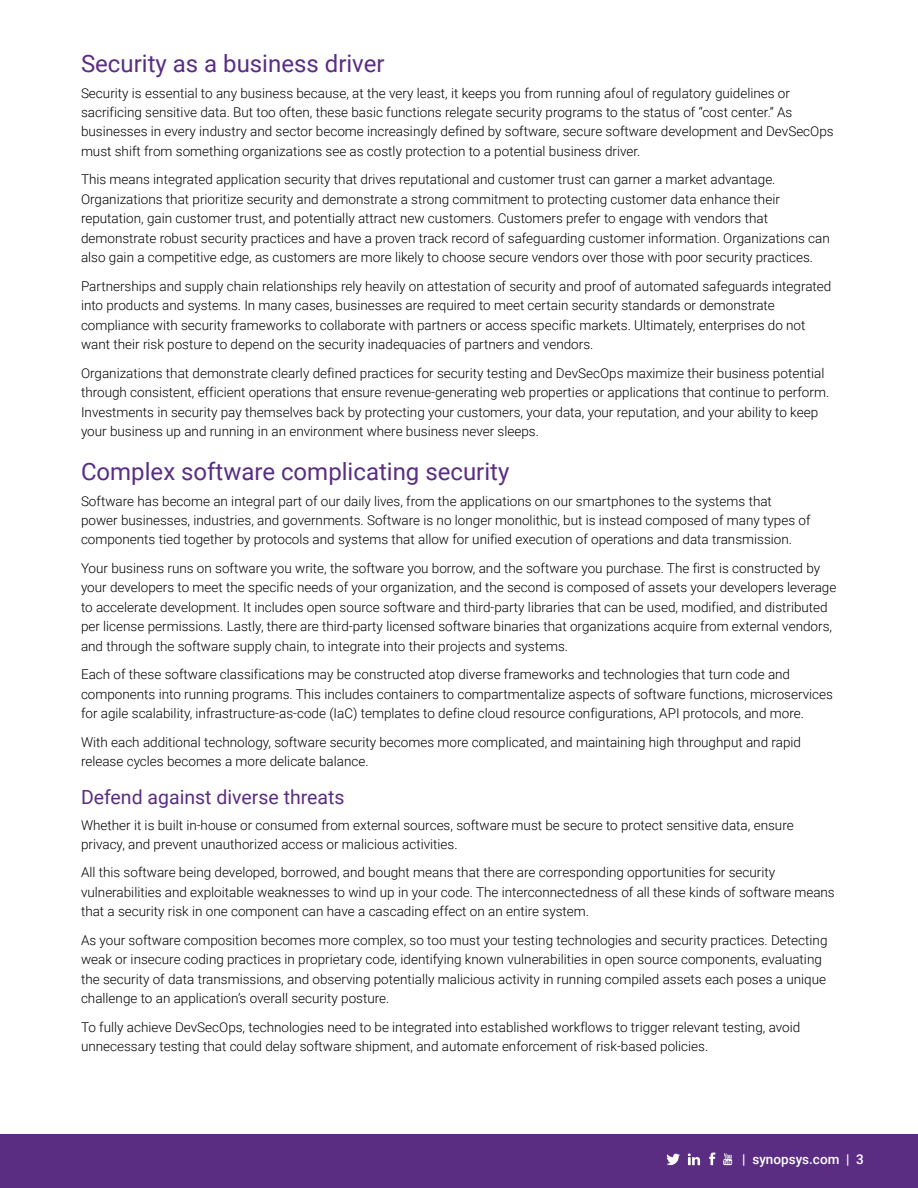
<style>
.page{position:relative;width:918px;height:1188px;background:#fff}
.page>*{position:absolute;margin:0;border:0;box-sizing:border-box;transform-origin:0 0}
.t1{font:24px "Roboto";color:#5a2d83}
.t2{font:19.5px "Roboto";color:#5a2d83}
.t3{font:300 13.5px/19.5px "Roboto";color:#000}
.t4{font:500 13.5px "Roboto";color:#fff}
</style>
<div class="page">
<div style="left:0;top:1134px;width:918px;height:54px;background:#5a2d83"></div>
<svg style="left:667px;top:1153px;width:13px;height:12px"></svg>
<svg style="left:709px;top:1152px;width:7px;height:13px"></svg>
<svg style="left:723px;top:1153px;width:9px;height:12px"></svg>
<svg style="left:688px;top:1153px;width:12px;height:12px"></svg>
<h1 class="t1" style="left:81px;top:47px;width:305px">Security as a business driver</h1>
<p class="t3" style="left:81px;top:82px;width:754px">Security is essential to any business because, at the very least, it keeps you from running afoul of regulatory guidelines or sacrificing sensitive data. But too often, these basic functions relegate security programs to the status of “cost center.” As businesses in every industry and sector become increasingly defined by software, secure software development and DevSecOps must shift from something organizations see as costly protection to a potential business driver.</p>
<p class="t3" style="left:81px;top:169px;width:750px">This means integrated application security that drives reputational and customer trust can garner a market advantage.<br>Organizations that prioritize security and demonstrate a strong commitment to protecting customer data enhance their reputation, gain customer trust, and potentially attract new customers. Customers prefer to engage with vendors that demonstrate robust security practices and have a proven track record of safeguarding customer information. Organizations can also gain a competitive edge, as customers are more likely to choose secure vendors over those with poor security practices.</p>
<p class="t3" style="left:81px;top:276px;width:752px">Partnerships and supply chain relationships rely heavily on attestation of security and proof of automated safeguards integrated into products and systems. In many cases, businesses are required to meet certain security standards or demonstrate compliance with security frameworks to collaborate with partners or access specific markets. Ultimately, enterprises do not want their risk posture to depend on the security inadequacies of partners and vendors.</p>
<p class="t3" style="left:81px;top:363px;width:750px">Organizations that demonstrate clearly defined practices for security testing and DevSecOps maximize their business potential through consistent, efficient operations that ensure revenue-generating web properties or applications that continue to perform.<br>Investments in security pay themselves back by protecting your customers, your data, your reputation, and your ability to keep your business up and running in an environment where business never sleeps.</p>
<h1 class="t1" style="left:81px;top:455px;width:430px">Complex software complicating security</h1>
<p class="t3" style="left:81px;top:490px;width:731px">Software has become an integral part of our daily lives, from the applications on our smartphones to the systems that power businesses, industries, and governments. Software is no longer monolithic, but is instead composed of many types of components tied together by protocols and systems that allow for unified execution of operations and data transmission.</p>
<p class="t3" style="left:81px;top:558px;width:757px">Your business runs on software you write, the software you borrow, and the software you purchase. The first is constructed by your developers to meet the specific needs of your organization, and the second is composed of assets your developers leverage to accelerate development. It includes open source software and third-party libraries that can be used, modified, and distributed per license permissions. Lastly, there are third-party licensed software binaries that organizations acquire from external vendors, and through the software supply chain, to integrate into their projects and systems.</p>
<p class="t3" style="left:81px;top:664px;width:754px">Each of these software classifications may be constructed atop diverse frameworks and technologies that turn code and components into running programs. This includes containers to compartmentalize aspects of software functions, microservices for agile scalability, infrastructure-as-code (IaC) templates to define cloud resource configurations, API protocols, and more.</p>
<p class="t3" style="left:81px;top:732px;width:722px">With each additional technology, software security becomes more complicated, and maintaining high throughput and rapid release cycles becomes a more delicate balance.</p>
<h2 class="t2" style="left:81px;top:783px;width:265px">Defend against diverse threats</h2>
<p class="t3" style="left:81px;top:814px;width:714px">Whether it is built in-house or consumed from external sources, software must be secure to protect sensitive data, ensure privacy, and prevent unauthorized access or malicious activities.</p>
<p class="t3" style="left:81px;top:862px;width:755px">All this software being developed, borrowed, and bought means that there are corresponding opportunities for security vulnerabilities and exploitable weaknesses to wind up in your code. The interconnectedness of all these kinds of software means that a security risk in one component can have a cascading effect on an entire system.</p>
<p class="t3" style="left:81px;top:930px;width:748px">As your software composition becomes more complex, so too must your testing technologies and security practices. Detecting weak or insecure coding practices in proprietary code, identifying known vulnerabilities in open source components, evaluating the security of data transmissions, and observing potentially malicious activity in running compiled assets each poses a unique challenge to an application’s overall security posture.</p>
<p class="t3" style="left:81px;top:1017px;width:721px">To fully achieve DevSecOps, technologies need to be integrated into established workflows to trigger relevant testing, avoid unnecessary testing that could delay software shipment, and automate enforcement of risk-based policies.</p>
<p class="t4" style="left:742px;top:1149px;width:123px">| synopsys.com | 3</p>
</div>
